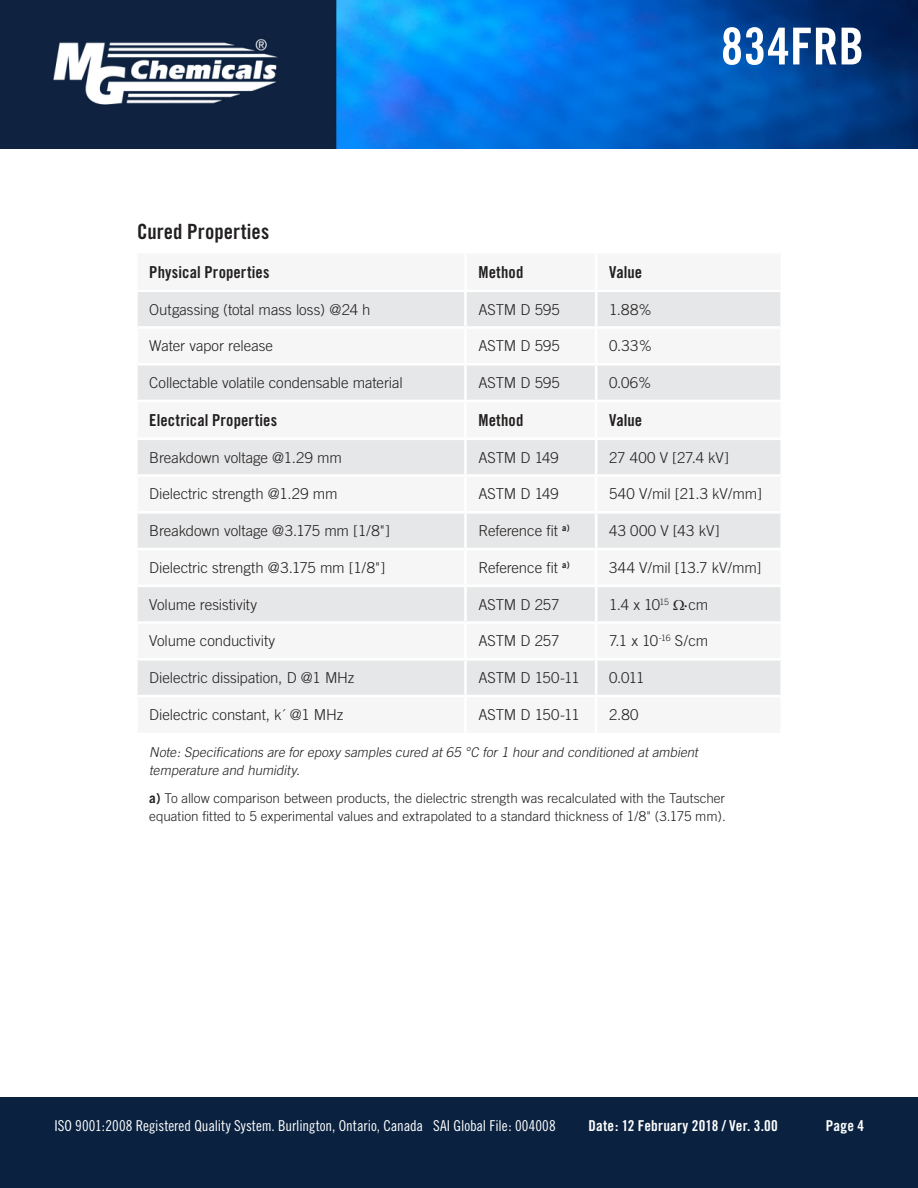
<style>
.page{position:relative;width:918px;height:1188px;background:#fff}
.page>*{position:absolute;margin:0;border:0;box-sizing:border-box;transform-origin:0 0}
.t1{font:51px "Trade Gothic Bold Cond Twenty";letter-spacing:.005em;color:#fff}
.t2{font:21px "Trade Gothic Bold Cond Twenty";color:#221f1f}
.t3{font:16.5px "Trade Gothic Bold Cond Twenty";letter-spacing:.005em;color:#221f1f}
.t4{font:300 15px "Trade Gothic";letter-spacing:-.005em;color:#221f1f}
.t5{font:15px "Trade Gothic Cond Eighteen";letter-spacing:-.005em;color:#fff}
.t6{font:15px "Trade Gothic Bold Cond Twenty";letter-spacing:.01em;color:#fff}
.t7{font:300 13.5px/18px "Trade Gothic";color:#221f1f}
.t8{font:italic 300 13.5px/18px "Trade Gothic";color:#221f1f}
.s1{font-family:"Trade Gothic Bold Cond Twenty";font-weight:400}
.s2{font-weight:700}
</style>
<div class="page">
<img style="left:0;top:0;width:918px;height:149px">
<div style="left:0;top:1097px;width:918px;height:91px;background:#0a2240"></div>
<svg style="left:138px;top:292px;width:642px;height:403px;fill:#e6e7e8"></svg>
<hr style="left:464px;top:292px;width:3px;height:34px;background:#fff">
<hr style="left:595px;top:292px;width:2px;height:34px;background:#fff">
<hr style="left:138px;top:326px;width:327px;height:3px;background:#fff">
<hr style="left:465px;top:326px;width:131px;height:3px;background:#fff">
<hr style="left:464px;top:329px;width:3px;height:34px;background:#fff">
<hr style="left:596px;top:326px;width:184px;height:3px;background:#fff">
<hr style="left:595px;top:329px;width:2px;height:34px;background:#fff">
<hr style="left:138px;top:363px;width:327px;height:3px;background:#fff">
<hr style="left:465px;top:363px;width:131px;height:3px;background:#fff">
<hr style="left:464px;top:366px;width:3px;height:34px;background:#fff">
<hr style="left:596px;top:363px;width:184px;height:3px;background:#fff">
<hr style="left:595px;top:366px;width:2px;height:34px;background:#fff">
<hr style="left:135px;top:400px;width:330px;height:2px;background:#fff">
<hr style="left:465px;top:400px;width:131px;height:2px;background:#fff">
<hr style="left:464px;top:402px;width:3px;height:36px;background:#fff">
<hr style="left:596px;top:400px;width:187px;height:2px;background:#fff">
<hr style="left:595px;top:402px;width:2px;height:36px;background:#fff">
<hr style="left:464px;top:440px;width:3px;height:34px;background:#fff">
<hr style="left:595px;top:440px;width:2px;height:34px;background:#fff">
<hr style="left:135px;top:474px;width:330px;height:3px;background:#fff">
<hr style="left:465px;top:474px;width:131px;height:3px;background:#fff">
<hr style="left:464px;top:477px;width:3px;height:34px;background:#fff">
<hr style="left:596px;top:474px;width:187px;height:3px;background:#fff">
<hr style="left:595px;top:477px;width:2px;height:34px;background:#fff">
<hr style="left:135px;top:511px;width:330px;height:3px;background:#fff">
<hr style="left:465px;top:511px;width:131px;height:3px;background:#fff">
<hr style="left:464px;top:514px;width:3px;height:34px;background:#fff">
<hr style="left:596px;top:511px;width:187px;height:3px;background:#fff">
<hr style="left:595px;top:514px;width:2px;height:34px;background:#fff">
<hr style="left:135px;top:548px;width:330px;height:2px;background:#fff">
<hr style="left:465px;top:548px;width:131px;height:2px;background:#fff">
<hr style="left:464px;top:550px;width:3px;height:35px;background:#fff">
<hr style="left:596px;top:548px;width:187px;height:2px;background:#fff">
<hr style="left:595px;top:550px;width:2px;height:35px;background:#fff">
<hr style="left:135px;top:585px;width:330px;height:2px;background:#fff">
<hr style="left:465px;top:585px;width:131px;height:2px;background:#fff">
<hr style="left:464px;top:587px;width:3px;height:34px;background:#fff">
<hr style="left:596px;top:585px;width:187px;height:2px;background:#fff">
<hr style="left:595px;top:587px;width:2px;height:34px;background:#fff">
<hr style="left:135px;top:621px;width:330px;height:3px;background:#fff">
<hr style="left:465px;top:621px;width:131px;height:3px;background:#fff">
<hr style="left:464px;top:624px;width:3px;height:34px;background:#fff">
<hr style="left:596px;top:621px;width:187px;height:3px;background:#fff">
<hr style="left:595px;top:624px;width:2px;height:34px;background:#fff">
<hr style="left:135px;top:658px;width:330px;height:3px;background:#fff">
<hr style="left:465px;top:658px;width:131px;height:3px;background:#fff">
<hr style="left:464px;top:661px;width:3px;height:34px;background:#fff">
<hr style="left:596px;top:658px;width:187px;height:3px;background:#fff">
<hr style="left:595px;top:661px;width:2px;height:34px;background:#fff">
<hr style="left:135px;top:438px;width:330px;height:2px;background:#fff">
<hr style="left:465px;top:438px;width:131px;height:2px;background:#fff">
<hr style="left:596px;top:438px;width:187px;height:2px;background:#fff">
<svg style="left:674px;top:599px;width:10px;height:11px"></svg>
<h1 class="t1" style="left:721px;top:17px;width:145px">834FRB</h1>
<h2 class="t2" style="left:137px;top:224px;width:134px">Cured Properties</h2>
<p class="t3" style="left:149px;top:266px;width:122px">Physical Properties</p>
<p class="t3" style="left:478px;top:266px;width:46px">Method</p>
<p class="t3" style="left:609px;top:266px;width:35px">Value</p>
<p class="t4" style="left:149px;top:304px;width:223px">Outgassing (total mass loss) @24 h</p>
<p class="t4" style="left:478px;top:304px;width:83px">ASTM D 595</p>
<p class="t4" style="left:609px;top:304px;width:44px">1.88%</p>
<p class="t4" style="left:149px;top:340px;width:125px">Water vapor release</p>
<p class="t4" style="left:478px;top:340px;width:83px">ASTM D 595</p>
<p class="t4" style="left:609px;top:340px;width:44px">0.33%</p>
<p class="t4" style="left:149px;top:377px;width:255px">Collectable volatile condensable material</p>
<p class="t4" style="left:478px;top:377px;width:83px">ASTM D 595</p>
<p class="t4" style="left:609px;top:377px;width:44px">0.06%</p>
<p class="t3" style="left:149px;top:414px;width:129px">Electrical Properties</p>
<p class="t3" style="left:478px;top:414px;width:46px">Method</p>
<p class="t3" style="left:609px;top:414px;width:35px">Value</p>
<p class="t4" style="left:149px;top:452px;width:194px">Breakdown voltage @1.29 mm</p>
<p class="t4" style="left:478px;top:452px;width:82px">ASTM D 149</p>
<p class="t4" style="left:609px;top:452px;width:122px">27 400 V [27.4 kV]</p>
<p class="t4" style="left:149px;top:488px;width:190px">Dielectric strength @1.29 mm</p>
<p class="t4" style="left:478px;top:488px;width:82px">ASTM D 149</p>
<p class="t4" style="left:609px;top:488px;width:154px">540 V/mil [21.3 kV/mm]</p>
<p class="t4" style="left:149px;top:525px;width:242px">Breakdown voltage @3.175 mm [1/8"]</p>
<p class="t4" style="left:478px;top:525px;width:93px">Reference fit <sup>a)</sup></p>
<p class="t4" style="left:609px;top:525px;width:112px">43 000 V [43 kV]</p>
<p class="t4" style="left:149px;top:562px;width:238px">Dielectric strength @3.175 mm [1/8"]</p>
<p class="t4" style="left:478px;top:562px;width:93px">Reference fit <sup>a)</sup></p>
<p class="t4" style="left:609px;top:562px;width:154px">344 V/mil [13.7 kV/mm]</p>
<p class="t4" style="left:149px;top:599px;width:109px">Volume resistivity</p>
<p class="t4" style="left:478px;top:599px;width:82px">ASTM D 257</p>
<p class="t4" style="left:609px;top:599px;width:101px">1.4 x 10<sup>15</sup> <span class="s1">·</span>cm</p>
<p class="t4" style="left:149px;top:635px;width:127px">Volume conductivity</p>
<p class="t4" style="left:478px;top:635px;width:82px">ASTM D 257</p>
<p class="t4" style="left:609px;top:635px;width:101px">7.1 x 10<sup>-16</sup> S/cm</p>
<p class="t4" style="left:149px;top:672px;width:207px">Dielectric dissipation, D @1 MHz</p>
<p class="t4" style="left:478px;top:672px;width:103px">ASTM D 150-11</p>
<p class="t4" style="left:609px;top:672px;width:37px">0.011</p>
<p class="t4" style="left:149px;top:709px;width:196px">Dielectric constant, k´ @1 MHz</p>
<p class="t4" style="left:478px;top:709px;width:103px">ASTM D 150-11</p>
<p class="t4" style="left:609px;top:709px;width:31px">2.80</p>
<p class="t8" style="left:149px;top:744px;width:552px">Note: Specifications are for epoxy samples cured at 65 °C for 1 hour and conditioned at ambient temperature and humidity.</p>
<p class="t7" style="left:149px;top:791px;width:578px"><span class="s2">a)</span> To allow comparison between products, the dielectric strength was recalculated with the Tautscher equation fitted to 5 experimental values and extrapolated to a standard thickness of 1/8" (3.175 mm).</p>
<p class="t5" style="left:54px;top:1120px;width:503px">ISO 9001:2008 Registered Quality System. Burlington, Ontario, Canada SAI Global File: 004008</p>
<p class="t6" style="left:588px;top:1120px;width:191px">Date: 12 February 2018 / Ver. 3.00</p>
<p class="t6" style="left:826px;top:1120px;width:40px">Page 4</p>
</div>
